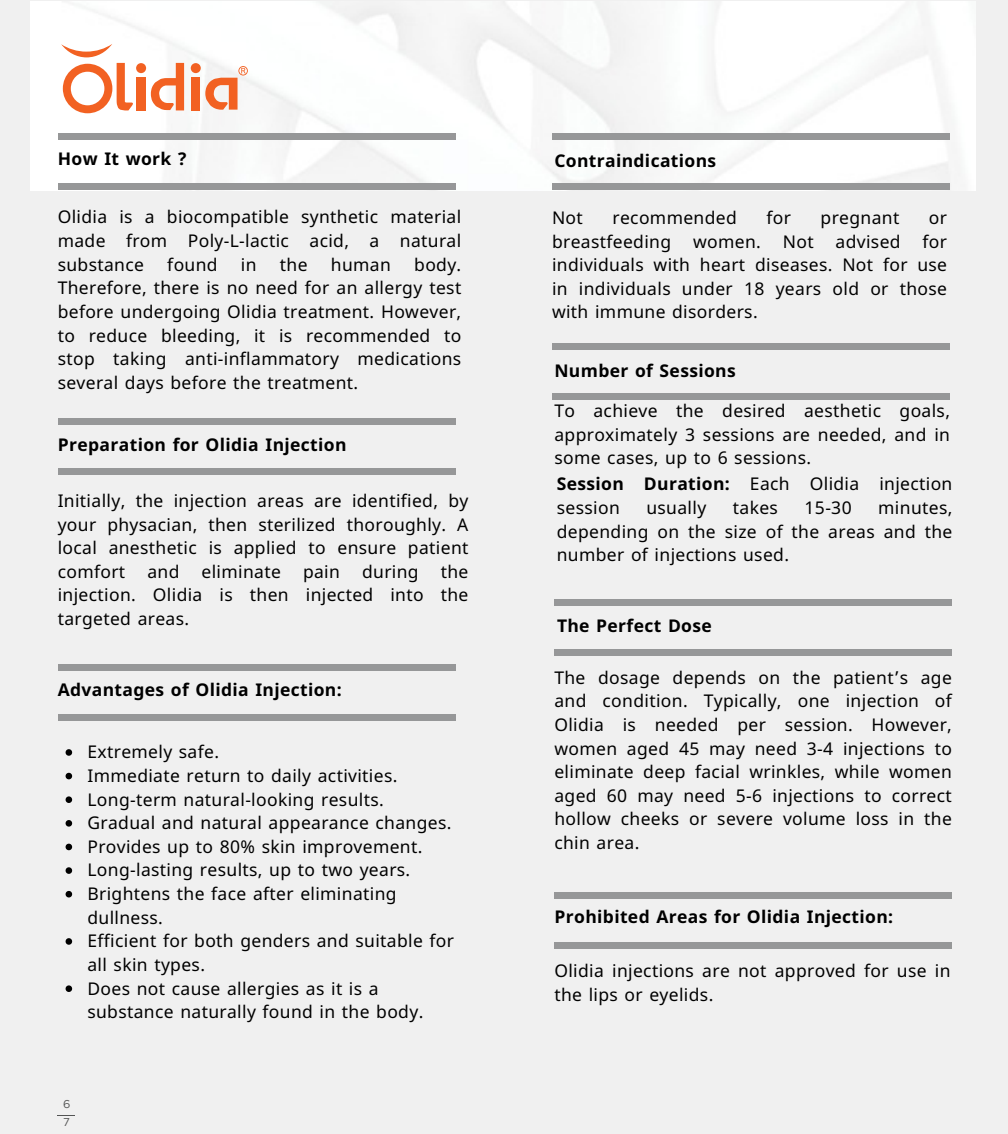
<style>
.page{position:relative;width:1008px;height:1134px;background:#f0f0f0}
.page>*{position:absolute;margin:0;border:0;box-sizing:border-box;transform-origin:0 0}
.t1{font:17.5px/23.6px "Noto Sans";letter-spacing:.02em;color:#000;text-align:justify}
.t2{font:700 17.5px "Noto Sans";letter-spacing:.02em;color:#000}
.t3{font:11.38px/18.4px "Gotham";color:#535454}
.s1{font-weight:700}
.s2{font-family:"Noto Sans Gurmukhi"}
</style>
<div class="page">
<img style="left:31px;top:1px;width:945px;height:189px">
<svg style="left:66px;top:749px;width:6px;height:7px"></svg>
<svg style="left:66px;top:773px;width:6px;height:6px"></svg>
<svg style="left:66px;top:796px;width:6px;height:7px"></svg>
<svg style="left:66px;top:820px;width:6px;height:7px"></svg>
<svg style="left:66px;top:844px;width:6px;height:6px"></svg>
<svg style="left:66px;top:867px;width:6px;height:7px"></svg>
<svg style="left:66px;top:891px;width:6px;height:6px"></svg>
<svg style="left:66px;top:938px;width:6px;height:7px"></svg>
<svg style="left:66px;top:985px;width:6px;height:7px"></svg>
<div style="left:58px;top:133px;width:398px;height:7px;background:#969798"></div>
<div style="left:58px;top:183px;width:398px;height:7px;background:#969798"></div>
<div style="left:58px;top:419px;width:398px;height:6px;background:#969798"></div>
<div style="left:58px;top:469px;width:398px;height:6px;background:#969798"></div>
<div style="left:58px;top:664px;width:398px;height:6px;background:#969798"></div>
<div style="left:58px;top:714px;width:398px;height:6px;background:#969798"></div>
<div style="left:552px;top:133px;width:398px;height:7px;background:#969798"></div>
<div style="left:552px;top:183px;width:398px;height:7px;background:#969798"></div>
<div style="left:552px;top:343px;width:398px;height:6px;background:#969798"></div>
<div style="left:552px;top:393px;width:398px;height:6px;background:#969798"></div>
<div style="left:554px;top:599px;width:398px;height:6px;background:#969798"></div>
<div style="left:554px;top:649px;width:398px;height:6px;background:#969798"></div>
<div style="left:554px;top:892px;width:398px;height:7px;background:#969798"></div>
<div style="left:554px;top:942px;width:398px;height:7px;background:#969798"></div>
<svg style="left:58px;top:1115px;width:17px;height:1px"></svg>
<svg style="left:61px;top:44px;width:51px;height:13px"></svg>
<svg style="left:63px;top:63px;width:121px;height:50px"></svg>
<svg style="left:191px;top:63px;width:57px;height:47px"></svg>
<p class="t2" style="left:58px;top:147px;width:130px">How It work ?</p>
<p class="t2" style="left:554px;top:148px;width:163px">Contraindications</p>
<p class="t1" style="left:58px;top:205px;width:405px">Olidia is a biocompatible synthetic material made from Poly-L-lactic acid, a natural substance</p>
<p class="t1" style="left:167px;top:252px;width:52px">found</p>
<p class="t1" style="left:241px;top:252px;width:17px">in</p>
<p class="t1" style="left:280px;top:252px;width:29px">the</p>
<p class="t1" style="left:331px;top:252px;width:62px">human</p>
<p class="t1" style="left:58px;top:252px;width:405px;text-indent:357px">body.<br>Therefore, there is no need for an allergy test before undergoing Olidia treatment. However, to reduce bleeding,</p>
<p class="t1" style="left:58px;top:323px;width:405px;text-indent:196px">it is recommended to stop taking anti-inflammatory medications several days before the treatment.</p>
<p class="t2" style="left:58px;top:432px;width:290px">Preparation for Olidia Injection</p>
<h1 class="t1" style="left:58px;top:488px;width:412px">Initially, the injection areas are identified, by your physacian, then sterilized thoroughly. A local anesthetic is applied to ensure patient comfort</h1>
<h1 class="t1" style="left:147px;top:559px;width:34px">and</h1>
<h1 class="t1" style="left:202px;top:559px;width:81px">eliminate</h1>
<h1 class="t1" style="left:303px;top:559px;width:38px">pain</h1>
<h1 class="t1" style="left:362px;top:559px;width:58px">during</h1>
<h1 class="t1" style="left:441px;top:559px;width:29px">the</h1>
<h1 class="t1" style="left:58px;top:583px;width:412px">injection. Olidia is then injected into the targeted areas.</h1>
<p class="t2" style="left:58px;top:678px;width:286px">Advantages of Olidia Injection:</p>
<h2 class="t1" style="left:87px;top:740px;width:133px">Extremely safe.</h2>
<h1 class="t1" style="left:87px;top:763px;width:312px">Immediate return to daily activities.</h1>
<p class="t1" style="left:87px;top:787px;width:298px">Long-term natural-looking results.</p>
<h1 class="t1" style="left:87px;top:811px;width:366px">Gradual and natural appearance changes.</h1>
<h2 class="t1" style="left:87px;top:834px;width:337px">Provides up to 80% skin improvement.</h2>
<h1 class="t1" style="left:87px;top:858px;width:324px">Long-lasting results, up to two years.</h1>
<h1 class="t1" style="left:87px;top:882px;width:311px">Brightens the face after eliminating</h1>
<p class="t1" style="left:87px;top:905px;width:368px">dullness.<br>Efficient for both genders and suitable for</p>
<p class="t1" style="left:87px;top:952px;width:293px">all skin types.<br>Does not cause allergies as it is a</p>
<p class="t1" style="left:87px;top:1000px;width:337px">substance naturally found in the body.</p>
<p class="t3" style="left:63px;top:1095px;width:9px">6<br>7</p>
<p class="t1" style="left:552px;top:205px;width:32px">Not</p>
<p class="t1" style="left:613px;top:205px;width:126px">recommended</p>
<p class="t1" style="left:766px;top:205px;width:26px">for</p>
<p class="t1" style="left:821px;top:205px;width:80px">pregnant</p>
<p class="t1" style="left:929px;top:205px;width:20px">or</p>
<p class="t1" style="left:552px;top:229px;width:121px">breastfeeding</p>
<p class="t1" style="left:693px;top:229px;width:69px">women.</p>
<p class="t1" style="left:783px;top:229px;width:32px">Not</p>
<p class="t1" style="left:836px;top:229px;width:67px">advised</p>
<p class="t1" style="left:552px;top:229px;width:397px;text-indent:371px">for individuals with heart diseases. Not for use in individuals under</p>
<p class="t1" style="left:552px;top:276px;width:397px;text-indent:192px">18 years old or those with immune disorders.</p>
<p class="t2" style="left:554px;top:358px;width:183px">Number of Sessions</p>
<p class="t1" style="left:554px;top:398px;width:397px">To achieve the desired aesthetic goals, approximately 3 sessions are needed, and in some cases, up to 6 sessions.</p>
<p class="t1" style="left:557px;top:472px;width:397px"><span class="s1">Session Duration:</span> Each Olidia injection session</p>
<p class="t1" style="left:646px;top:495px;width:61px">usually</p>
<p class="t1" style="left:733px;top:495px;width:47px">takes</p>
<p class="t1" style="left:805px;top:495px;width:49px">15-30</p>
<p class="t1" style="left:878px;top:495px;width:76px">minutes,</p>
<p class="t1" style="left:557px;top:519px;width:319px">depending on the size of the areas</p>
<p class="t1" style="left:884px;top:519px;width:70px">and the</p>
<p class="t1" style="left:557px;top:543px;width:234px">number of injections used.</p>
<p class="t2" style="left:557px;top:614px;width:156px">The Perfect Dose</p>
<h1 class="t1" style="left:554px;top:665px;width:399px">The dosage depends on the patient<span class="s2">’</span>s age and condition. Typically, one injection of Olidia is needed per session. However, women aged 45 may need 3-4 injections to eliminate deep facial wrinkles, while women aged 60</h1>
<h2 class="t1" style="left:554px;top:783px;width:399px;text-indent:83px">may need 5-6 injections to correct hollow cheeks or severe volume loss in the chin area.</h2>
<p class="t2" style="left:555px;top:905px;width:340px">Prohibited Areas for Olidia Injection:</p>
<p class="t1" style="left:554px;top:959px;width:398px">Olidia injections are not approved for use in the lips or eyelids.</p>
</div>
